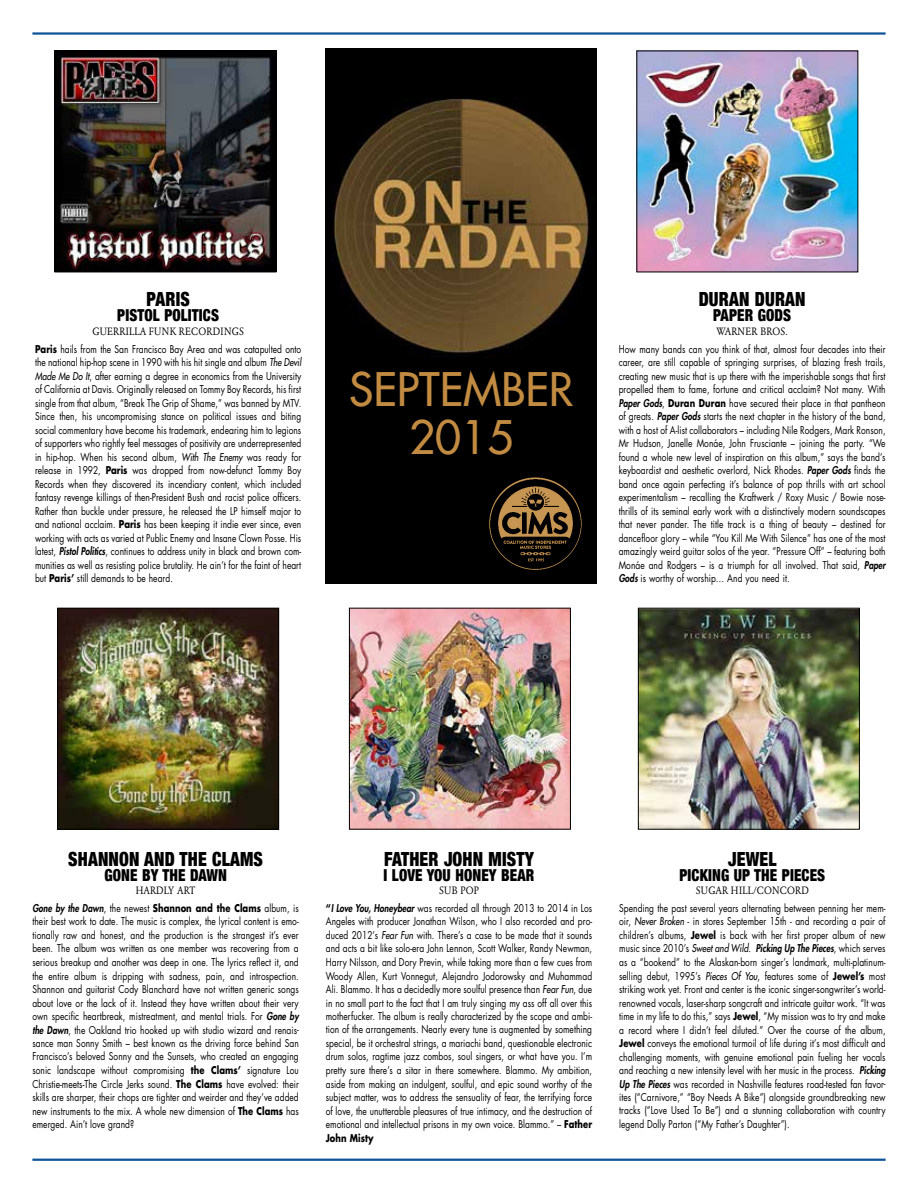
<style>
.page{position:relative;width:918px;height:1188px;background:#fff}
.page>*{position:absolute;margin:0;border:0;box-sizing:border-box;transform-origin:0 0}
.t1{font:45px/48px "Futura";color:#c28b42;text-align:center}
.t2{font:900 condensed 19.5px "Helvetica Neue";letter-spacing:.01em;color:#000;scale:.9 1}
.t3{font:900 condensed 16.5px "Helvetica Neue";letter-spacing:.01em;color:#000;scale:.9 1}
.t4{font:10.5px/13.5px "Futura";letter-spacing:.005em;color:#000;text-align:justify;scale:.8 1}
.t5{font:10.5px "Garamond BE";letter-spacing:.02em;color:#000;scale:.9 1}
.t6{font:10.5px "Garamond BE";color:#000;scale:.9 1}
.s1{font-weight:700}
.s2{font-style:italic}
.s3{font-weight:800;font-style:italic}
</style>
<div class="page">
<hr style="left:32px;top:1159px;width:854px;height:2px;background:#0f5399">
<hr style="left:32px;top:32px;width:854px;height:3px;background:#0f5399">
<div style="left:326px;top:49px;width:271px;height:535px;background:#000"></div>
<img style="left:332px;top:98px;width:259px;height:256px">
<img style="left:490px;top:478px;width:91px;height:91px">
<img style="left:640px;top:610px;width:218px;height:218px">
<div style="left:638px;top:608px;width:222px;height:222px;border:1px solid #000"></div>
<img style="left:351px;top:610px;width:218px;height:217px">
<div style="left:349px;top:608px;width:222px;height:221px;border:1px solid #000"></div>
<img style="left:59px;top:610px;width:218px;height:217px">
<div style="left:57px;top:608px;width:222px;height:221px;border:1px solid #000"></div>
<img style="left:639px;top:53px;width:217px;height:217px">
<img style="left:57px;top:53px;width:217px;height:217px">
<div style="left:55px;top:51px;width:221px;height:221px;border:1px solid #000"></div>
<h2 class="t2" style="left:147px;top:283px;width:50px">PARIS</h2>
<h3 class="t3" style="left:117px;top:302px;width:115px">PISTOL POLITICS</h3>
<p class="t5" style="left:92px;top:325px;width:170px">GUERRILLA FUNK RECORDINGS</p>
<p class="t4" style="left:35px;top:342px;width:334px"><span class="s1">Paris</span> hails from the San Francisco Bay Area and was catapulted onto the national hip-hop scene in 1990 with his hit single and album <span class="s2">The Devil Made Me Do It</span>, after earning a degree in economics from the University of California at Davis. Originally released on Tommy Boy Records, his first single from that album, “Break The Grip of Shame,” was banned by MTV.<br>Since then, his uncompromising stance on political issues and biting social commentary have become his trademark, endearing him to legions of supporters who rightly feel messages of positivity are underrepresented in hip-hop. When his second album, <span class="s2">With The Enemy</span> was ready for release in 1992, <span class="s1">Paris</span> was dropped from now-defunct Tommy Boy Records when they discovered its incendiary content, which included fantasy revenge killings of then-President Bush and racist police officers.<br>Rather than buckle under pressure, he released the LP himself major to and national acclaim. <span class="s1">Paris</span> has been keeping it indie ever since, even working with acts as varied at Public Enemy and Insane Clown Posse. His latest, <span class="s3">Pistol Politics</span>, continues to address unity in black and brown com&shy;munities as well as resisting police brutality. He ain’t for the faint of heart but <span class="s1">Paris’</span> still demands to be heard.</p>
<h1 class="t1" style="left:349px;top:365px;width:226px">SEPTEMBER<br>2015</h1>
<h2 class="t2" style="left:699px;top:283px;width:120px">DURAN DURAN</h2>
<h3 class="t3" style="left:713px;top:302px;width:88px">PAPER GODS</h3>
<p class="t5" style="left:716px;top:325px;width:81px">WARNER BROS.</p>
<p class="t4" style="left:619px;top:342px;width:335px">How many bands can you think of that, almost four decades into their career, are still capable of springing surprises, of blazing fresh trails, creating new music that is up there with the imperishable songs that first propelled them to fame, fortune and critical acclaim? Not many. With <span class="s3">Paper Gods</span>, <span class="s1">Duran Duran</span> have secured their place in that pantheon of greats. <span class="s3">Paper Gods</span> starts the next chapter in the history of the band, with a host of A-list collaborators – including Nile Rodgers, Mark Ronson, Mr Hudson, Janelle Monáe, John Frusciante – joining the party. “We found a whole new level of inspiration on this album,” says the band’s keyboardist and aesthetic overlord, Nick Rhodes. <span class="s3">Paper Gods</span> finds the band once again perfecting it’s balance of pop thrills with art school experimentalism – recalling the Kraftwerk / Roxy Music / Bowie nose&shy;thrills of its seminal early work with a distinctively modern soundscapes that never pander. The title track is a thing of beauty – destined for dancefloor glory – while “You Kill Me With Silence” has one of the most amazingly weird guitar solos of the year. “Pressure Off” – featuring both Monáe and Rodgers – is a triumph for all involved. That said, <span class="s3">Paper Gods</span> is worthy of worship… And you need it.</p>
<h2 class="t2" style="left:68px;top:843px;width:218px">SHANNON AND THE CLAMS</h2>
<h3 class="t3" style="left:104px;top:861px;width:138px">GONE BY THE DAWN</h3>
<p class="t6" style="left:136px;top:884px;width:68px">HARDLY ART</p>
<p class="t4" style="left:32px;top:901px;width:335px"><span class="s3">Gone by the Dawn</span>, the newest <span class="s1">Shannon and the Clams</span> album, is their best work to date. The music is complex, the lyrical content is emo&shy;tionally raw and honest, and the production is the strangest it’s ever been. The album was written as one member was recovering from a serious breakup and another was deep in one. The lyrics reflect it, and the entire album is dripping with sadness, pain, and introspection.<br>Shannon and guitarist Cody Blanchard have not written generic songs about love or the lack of it. Instead they have written about their very own specific heartbreak, mistreatment, and mental trials. For <span class="s3">Gone by the Dawn</span>, the Oakland trio hooked up with studio wizard and renais&shy;sance man Sonny Smith – best known as the driving force behind San Francisco’s beloved Sonny and the Sunsets, who created an engaging sonic landscape without compromising <span class="s1">the Clams’</span> signature Lou Christie-meets-The Circle Jerks sound. <span class="s1">The Clams</span> have evolved: their skills are sharper, their chops are tighter and weirder and they’ve added new instruments to the mix. A whole new dimension of <span class="s1">The Clams</span> has emerged. Ain’t love grand?</p>
<h2 class="t2" style="left:384px;top:843px;width:168px">FATHER JOHN MISTY</h2>
<h3 class="t3" style="left:384px;top:861px;width:169px">I LOVE YOU HONEY BEAR</h3>
<p class="t5" style="left:439px;top:884px;width:46px">SUB POP</p>
<p class="t4" style="left:326px;top:901px;width:335px"><span class="s1">“</span><span class="s3">I Love You, Honeybear</span> was recorded all through 2013 to 2014 in Los Angeles with producer Jonathan Wilson, who I also recorded and pro&shy;duced 2012’s <span class="s2">Fear Fun</span> with. There’s a case to be made that it sounds and acts a bit like solo-era John Lennon, Scott Walker, Randy Newman, Harry Nilsson, and Dory Previn, while taking more than a few cues from Woody Allen, Kurt Vonnegut, Alejandro Jodorowsky and Muhammad Ali. Blammo. It has a decidedly more soulful presence than <span class="s2">Fear Fun</span>, due in no small part to the fact that I am truly singing my ass off all over this motherfucker. The album is really characterized by the scope and ambi&shy;tion of the arrangements. Nearly every tune is augmented by something special, be it orchestral strings, a mariachi band, questionable electronic drum solos, ragtime jazz combos, soul singers, or what have you. I’m pretty sure there’s a sitar in there somewhere. Blammo. My ambition, aside from making an indulgent, soulful, and epic sound worthy of the subject matter, was to address the sensuality of fear, the terrifying force of love, the unutterable pleasures of true intimacy, and the destruction of emotional and intellectual prisons in my own voice. Blammo.” – <span class="s1">Father John Misty</span></p>
<h2 class="t2" style="left:728px;top:843px;width:55px">JEWEL</h2>
<h3 class="t3" style="left:679px;top:861px;width:164px">PICKING UP THE PIECES</h3>
<p class="t5" style="left:696px;top:884px;width:127px">SUGAR HILL/CONCORD</p>
<p class="t4" style="left:619px;top:901px;width:335px">Spending the past several years alternating between penning her mem&shy;oir, <span class="s2">Never Broken</span> - in stores September 15th - and recording a pair of children’s albums, <span class="s1">Jewel</span> is back with her first proper album of new music since 2010’s <span class="s2">Sweet and Wild</span>. <span class="s3">Picking Up The Pieces</span>, which serves as a “bookend” to the Alaskan-born singer’s landmark, multi-platinum&shy;selling debut, 1995’s <span class="s2">Pieces Of You</span>, features some of <span class="s1">Jewel’s</span> most striking work yet. Front and center is the iconic singer-songwriter’s world&shy;renowned vocals, laser-sharp songcraft and intricate guitar work. “It was time in my life to do this,” says <span class="s1">Jewel</span>, “My mission was to try and make a record where I didn’t feel diluted.” Over the course of the album, <span class="s1">Jewel</span> conveys the emotional turmoil of life during it’s most difficult and challenging moments, with genuine emotional pain fueling her vocals and reaching a new intensity level with her music in the process. <span class="s3">Picking Up The Pieces</span> was recorded in Nashville features road-tested fan favor&shy;ites (“Carnivore,” “Boy Needs A Bike”) alongside groundbreaking new tracks (“Love Used To Be”) and a stunning collaboration with country legend Dolly Parton (“My Father’s Daughter”).</p>
</div>
